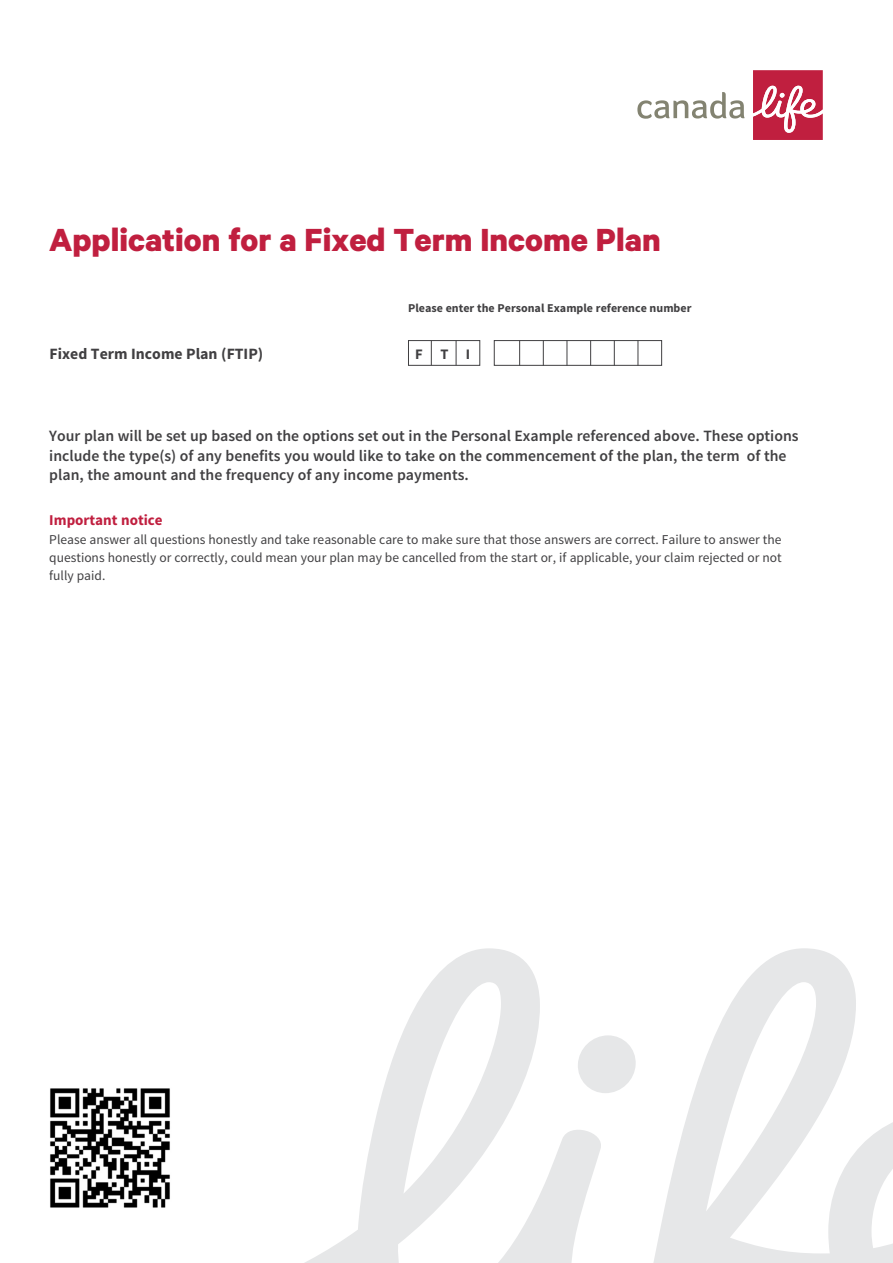
<style>
.page{position:relative;width:893px;height:1263px;background:#fff}
.page>*{position:absolute;margin:0;border:0;box-sizing:border-box;transform-origin:0 0}
.t1{font:700 36px "Calibre";color:#c01f3f}
.t2{font:600 15.75px/19.5px "Source Sans Pro";color:#414042}
.t3{font:700 15.75px "Source Sans Pro";color:#414042}
.t4{font:700 15px "Source Sans Pro";color:#c01f3f}
.t5{font:700 14.55px "Source Sans Pro";color:#414042}
.t6{font:13.5px/18px "Source Sans Pro";color:#414042;text-align:justify}
.t7{font:700 12px "Source Sans Pro";color:#414042}
</style>
<div class="page">
<img style="left:50px;top:1088px;width:120px;height:120px">
<svg style="left:637px;top:92px;width:108px;height:27px"></svg>
<svg style="left:753px;top:70px;width:70px;height:70px"></svg>
<div style="left:408px;top:340px;width:72px;height:26px;background:#fff;border:1px solid #414042"></div>
<svg style="left:431px;top:340px;width:1px;height:25px"></svg>
<svg style="left:456px;top:340px;width:1px;height:25px"></svg>
<div style="left:494px;top:340px;width:168px;height:26px;background:#fff;border:1px solid #414042"></div>
<svg style="left:519px;top:340px;width:1px;height:26px"></svg>
<svg style="left:543px;top:340px;width:1px;height:26px"></svg>
<svg style="left:567px;top:340px;width:1px;height:26px"></svg>
<svg style="left:590px;top:340px;width:1px;height:26px"></svg>
<svg style="left:614px;top:340px;width:1px;height:26px"></svg>
<svg style="left:638px;top:340px;width:1px;height:26px"></svg>
<svg style="left:305px;top:948px;width:588px;height:315px"></svg>
<h1 class="t1" style="left:49px;top:217px;width:613px">Application for a Fixed Term Income Plan</h1>
<p class="t3" style="left:50px;top:343px;width:215px">Fixed Term Income Plan (FTIP)</p>
<p class="t7" style="left:408px;top:300px;width:285px">Please enter the Personal Example reference number</p>
<p class="t5" style="left:415px;top:345px;width:56px">FTI</p>
<p class="t2" style="left:49px;top:427px;width:751px">Your plan will be set up based on the options set out in the Personal Example referenced above. These options include the type(s) of any benefits you would like to take on the commencement of the plan, the term of the plan, the amount and the frequency of any income payments.</p>
<p class="t4" style="left:49px;top:510px;width:115px">Important notice</p>
<p class="t6" style="left:49px;top:531px;width:734px">Please answer all questions honestly and take reasonable care to make sure that those answers are correct. Failure to answer the questions honestly or correctly, could mean your plan may be cancelled from the start or, if applicable, your claim rejected or not fully paid.</p>
</div>
